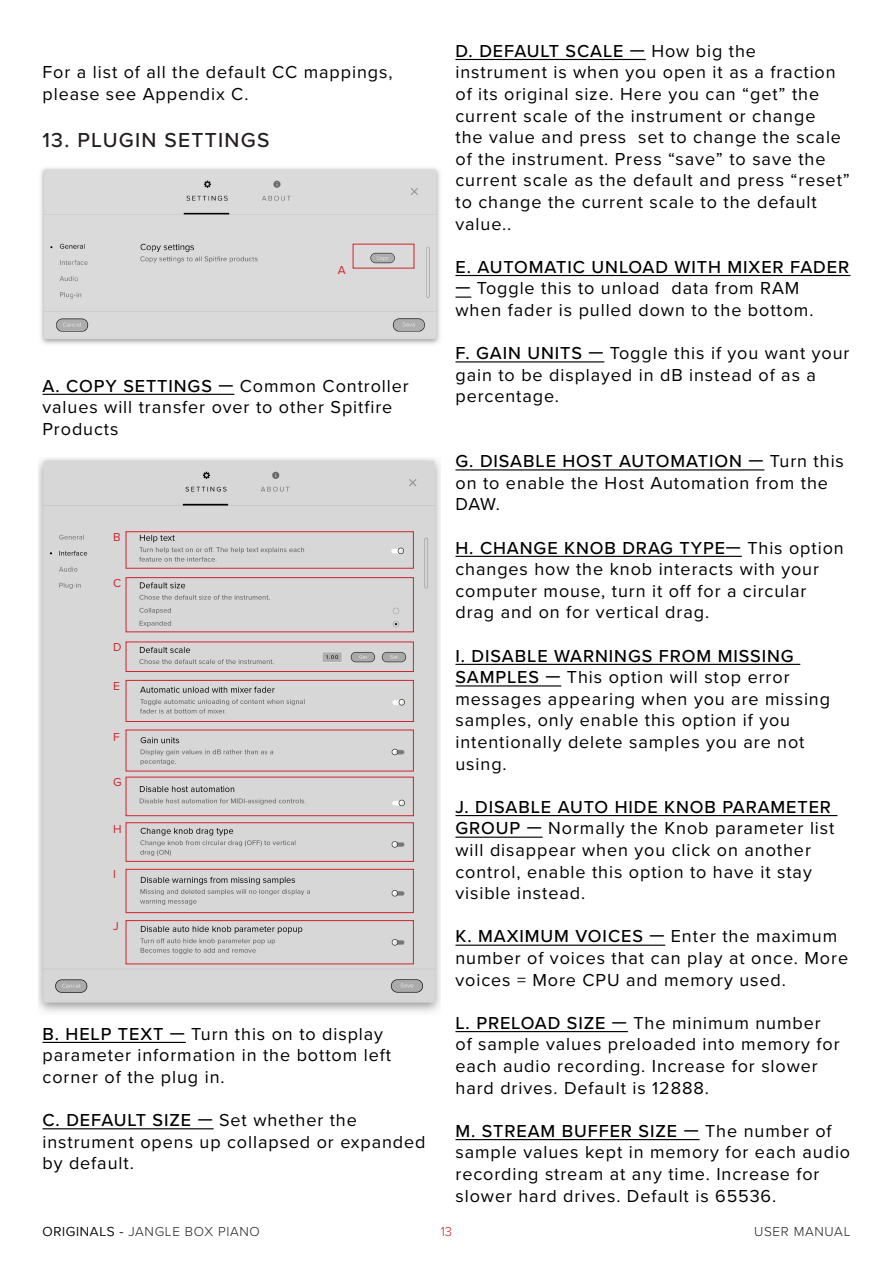
<style>
.page{position:relative;width:893px;height:1263px;background:#fff}
.page>*{position:absolute;margin:0;border:0;box-sizing:border-box;transform-origin:0 0}
.H3__Body_text_title{font:500 21px "Proxima Nova";letter-spacing:.06em;color:#231f20}
.Main_body_BOLD{font:18px/21.6px "Proxima Nova";letter-spacing:.05em;color:#000}
.Main_body{font:18px/21.6px "Proxima Nova";letter-spacing:.05em;color:#000}
.Main_body_BOLD-2{font:500 18px "Proxima Nova";letter-spacing:.05em;color:#000}
.t1{font:300 13.5px "Proxima Nova";letter-spacing:.05em;color:#231f20}
.t2{font:300 13.5px "Proxima Nova";color:#d1232a}
.Main_body-2{font:12px "Proxima Nova";color:#d1232a}
.s1{font-weight:500}
</style>
<div class="page">
<hr style="left:43px;top:394px;width:191px;height:1px;background:#000">
<hr style="left:43px;top:1042px;width:143px;height:1px;background:#000">
<hr style="left:43px;top:1128px;width:171px;height:1px;background:#000">
<hr style="left:455px;top:59px;width:191px;height:1px;background:#000">
<hr style="left:455px;top:275px;width:395px;height:1px;background:#000">
<svg style="left:455px;top:296px;width:16px;height:2px"></svg>
<hr style="left:455px;top:361px;width:149px;height:1px;background:#000">
<hr style="left:455px;top:469px;width:309px;height:1px;background:#000">
<hr style="left:455px;top:556px;width:287px;height:1px;background:#000">
<hr style="left:455px;top:664px;width:345px;height:1px;background:#000">
<hr style="left:455px;top:685px;width:106px;height:1px;background:#000">
<hr style="left:455px;top:815px;width:382px;height:1px;background:#000">
<hr style="left:455px;top:836px;width:88px;height:2px;background:#000">
<hr style="left:455px;top:944px;width:210px;height:2px;background:#000">
<hr style="left:455px;top:1031px;width:173px;height:1px;background:#000">
<hr style="left:455px;top:1139px;width:245px;height:1px;background:#000">
<img style="left:40px;top:168px;width:400px;height:176px">
<img style="left:38px;top:458px;width:403px;height:554px">
<div style="left:126px;top:531px;width:288px;height:38px;border:1px solid #d1232a"></div>
<div style="left:126px;top:577px;width:288px;height:55px;border:1px solid #d1232a"></div>
<div style="left:126px;top:642px;width:288px;height:30px;border:1px solid #d1232a"></div>
<div style="left:126px;top:680px;width:288px;height:42px;border:1px solid #d1232a"></div>
<div style="left:126px;top:777px;width:288px;height:39px;border:1px solid #d1232a"></div>
<div style="left:126px;top:822px;width:288px;height:40px;border:1px solid #d1232a"></div>
<div style="left:126px;top:869px;width:288px;height:44px;border:1px solid #d1232a"></div>
<div style="left:126px;top:920px;width:288px;height:44px;border:1px solid #d1232a"></div>
<p class="Main_body" style="left:43px;top:61px;width:351px">For a list of all the default CC mappings, please see Appendix C.</p>
<p class="H3__Body_text_title" style="left:43px;top:124px;width:228px">13. PLUGIN SETTINGS</p>
<p class="Main_body-2" style="left:338px;top:261px;width:9px">A</p>
<p class="Main_body_BOLD" style="left:43px;top:374px;width:368px"><span class="s1">A. COPY SETTINGS —</span> Common Controller values will transfer over to other Spitfire<br>Products</p>
<p class="Main_body-2" style="left:113px;top:528px;width:9px">B</p>
<p class="Main_body-2" style="left:113px;top:574px;width:10px">C</p>
<p class="Main_body-2" style="left:113px;top:638px;width:10px">D</p>
<p class="Main_body-2" style="left:113px;top:676px;width:8px">E</p>
<p class="Main_body-2" style="left:113px;top:728px;width:8px">F</p>
<p class="Main_body-2" style="left:113px;top:773px;width:10px">G</p>
<p class="Main_body-2" style="left:113px;top:820px;width:10px">H</p>
<p class="Main_body-2" style="left:113px;top:865px;width:4px">I</p>
<p class="Main_body-2" style="left:113px;top:917px;width:7px">J</p>
<p class="Main_body_BOLD" style="left:43px;top:1022px;width:350px"><span class="s1">B. HELP TEXT —</span> Turn this on to display parameter information in the bottom left corner of the plug in.</p>
<p class="Main_body_BOLD" style="left:43px;top:1108px;width:384px"><span class="s1">C. DEFAULT SIZE —</span> Set whether the instrument opens up collapsed or expanded by default.</p>
<p class="Main_body_BOLD" style="left:455px;top:39px;width:396px"><span class="s1">D. DEFAULT SCALE —</span> How big the instrument is when you open it as a fraction of its original size. Here you can “get” the current scale of the instrument or change<br>the value and press set to change the scale of the instrument. Press “save” to save the current scale as the default and press “reset” to change the current scale to the default value..</p>
<p class="Main_body_BOLD-2" style="left:455px;top:253px;width:395px">E. AUTOMATIC UNLOAD WITH MIXER FADER</p>
<p class="Main_body_BOLD" style="left:455px;top:277px;width:360px"><span class="s1">—</span> Toggle this to unload data from RAM when fader is pulled down to the bottom.</p>
<p class="Main_body_BOLD" style="left:455px;top:342px;width:396px"><span class="s1">F. GAIN UNITS —</span> Toggle this if you want your gain to be displayed in dB instead of as a percentage.</p>
<p class="Main_body_BOLD" style="left:455px;top:450px;width:390px"><span class="s1">G. DISABLE HOST AUTOMATION —</span> Turn this on to enable the Host Automation from the<br>DAW.</p>
<p class="Main_body_BOLD" style="left:455px;top:536px;width:390px"><span class="s1">H. CHANGE KNOB DRAG TYPE—</span> This option changes how the knob interacts with your computer mouse, turn it off for a circular drag and on for vertical drag.</p>
<p class="Main_body_BOLD" style="left:455px;top:644px;width:376px"><span class="s1">I. DISABLE WARNINGS FROM MISSING<br>SAMPLES —</span> This option will stop error messages appearing when you are missing samples, only enable this option if you intentionally delete samples you are not using.</p>
<p class="Main_body_BOLD" style="left:455px;top:795px;width:380px"><span class="s1">J. DISABLE AUTO HIDE KNOB PARAMETER GROUP —</span> Normally the Knob parameter list will disappear when you click on another control, enable this option to have it stay visible instead.</p>
<p class="Main_body_BOLD" style="left:455px;top:925px;width:394px"><span class="s1">K. MAXIMUM VOICES —</span> Enter the maximum number of voices that can play at once. More voices = More CPU and memory used.</p>
<p class="Main_body_BOLD" style="left:455px;top:1011px;width:386px"><span class="s1">L. PRELOAD SIZE —</span> The minimum number of sample values preloaded into memory for each audio recording. Increase for slower hard drives. Default is 12888.</p>
<p class="Main_body_BOLD" style="left:455px;top:1119px;width:396px"><span class="s1">M. STREAM BUFFER SIZE —</span> The number of sample values kept in memory for each audio recording stream at any time. Increase for slower hard drives. Default is 65536.</p>
<p class="t1" style="left:43px;top:1221px;width:219px">ORIGINALS - JANGLE BOX PIANO</p>
<p class="t2" style="left:441px;top:1221px;width:13px">13</p>
<p class="t1" style="left:754px;top:1221px;width:98px">USER MANUAL</p>
</div>
